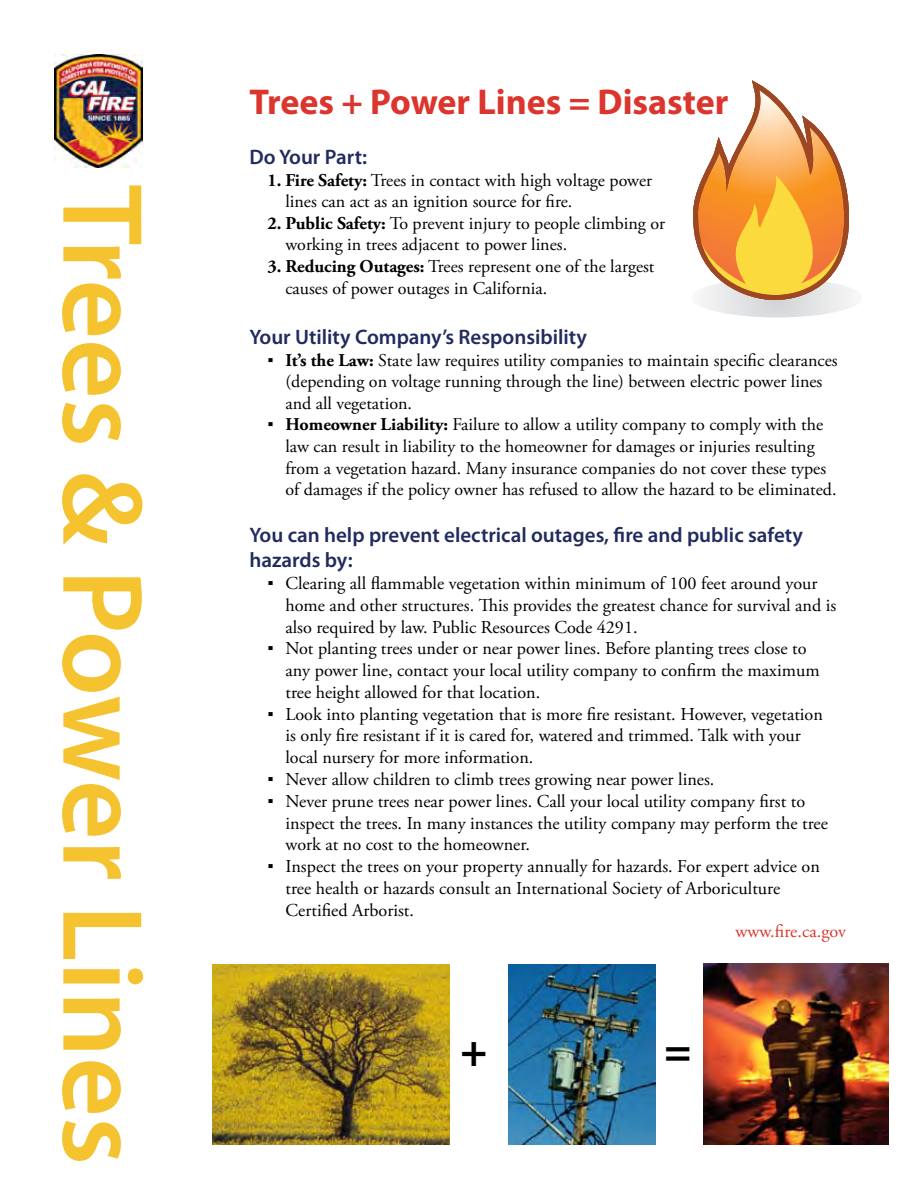
<style>
.page{position:relative;width:918px;height:1188px;background:#fff}
.page>*{position:absolute;margin:0;border:0;box-sizing:border-box;transform-origin:0 0}
.t1{font:600 115.5px "Myriad Pro";color:#f5c230}
.t2{font:700 45px "Myriad Pro";color:#000}
.t3{font:700 36px "Myriad Pro";color:#db352d}
.t4{font:600 21px/25.2px "Myriad Pro";color:#212b5e}
.t5{font:18.15px/21.8px "Adobe Garamond Pro";color:#000}
.t6{font:18.15px "Adobe Garamond Pro";letter-spacing:.005em;color:#db352d}
.t7{font:18px/21.6px "Adobe Garamond Pro";color:#000}
.s1{font-weight:700}
.s2{font-family:"Times New Roman"}
</style>
<div class="page">
<img style="left:54px;top:54px;width:88px;height:114px">
<svg style="left:693px;top:80px;width:160px;height:237px"></svg>
<img style="left:508px;top:964px;width:147px;height:180px">
<img style="left:212px;top:964px;width:238px;height:180px">
<img style="left:704px;top:964px;width:184px;height:180px">
<p class="t1" style="left:176px;top:184px;width:982px;rotate:90deg">Trees &amp; Power Lines</p>
<h1 class="t3" style="left:249px;top:78px;width:481px">Trees + Power Lines = Disaster</h1>
<h2 class="t4" style="left:249px;top:144px;width:119px">Do Your Part:</h2>
<p class="t7" style="left:285px;top:170px;width:368px;text-indent:-18px"><span class="s1">1. Fire Safety:</span> Trees in contact with high voltage power lines can act as an ignition source for fre.</p>
<p class="t7" style="left:285px;top:213px;width:381px;text-indent:-18px"><span class="s1">2. Public Safety:</span> To prevent injury to people climbing or working in trees adjacent to power lines.</p>
<p class="t7" style="left:285px;top:256px;width:371px;text-indent:-18px"><span class="s1">3. Reducing Outages:</span> Trees represent one of the largest causes of power outages in California.</p>
<h2 class="t4" style="left:249px;top:324px;width:339px">Your Utility Company’s Responsibility</h2>
<p class="t7" style="left:285px;top:350px;width:554px;text-indent:-18px"><span class="s2">▪</span> <span class="s1">It’s the Law:</span> State law requires utility companies to maintain specifc clearances (depending on voltage running through the line) between electric power lines and all vegetation.</p>
<p class="t7" style="left:285px;top:415px;width:553px;text-indent:-18px"><span class="s2">▪</span> <span class="s1">Homeowner Liability:</span> Failure to allow a utility company to comply with the law can result in liability to the homeowner for damages or injuries resulting from a vegetation hazard. Many insurance companies do not cover these types of damages if the policy owner has refused to allow the hazard to be eliminated.</p>
<h2 class="t4" style="left:249px;top:522px;width:555px">You can help prevent electrical outages, fre and public safety hazards by:</h2>
<p class="t5" style="left:285px;top:573px;width:552px;text-indent:-18px"><span class="s2">▪</span> Clearing all fammable vegetation within minimum of 100 feet around your home and other structures. Tis provides the greatest chance for survival and is also required by law. Public Resources Code 4291.</p>
<p class="t5" style="left:285px;top:638px;width:536px;text-indent:-18px"><span class="s2">▪</span> Not planting trees under or near power lines. Before planting trees close to any power line, contact your local utility company to confrm the maximum tree height allowed for that location.</p>
<p class="t5" style="left:285px;top:704px;width:539px;text-indent:-18px"><span class="s2">▪</span> Look into planting vegetation that is more fre resistant. However, vegetation is only fre resistant if it is cared for, watered and trimmed. Talk with your local nursery for more information.</p>
<p class="t5" style="left:267px;top:769px;width:448px"><span class="s2">▪</span> Never allow children to climb trees growing near power lines.</p>
<p class="t5" style="left:286px;top:791px;width:544px;text-indent:-18px"><span class="s2">▪</span> Never prune trees near power lines. Call your local utility company frst to inspect the trees. In many instances the utility company may perform the tree work at no cost to the homeowner.</p>
<p class="t5" style="left:286px;top:856px;width:536px;text-indent:-18px"><span class="s2">▪</span> Inspect the trees on your property annually for hazards. For expert advice on tree health or hazards consult an International Society of Arboriculture<br>Certifed Arborist.</p>
<p class="t6" style="left:736px;top:921px;width:112px">www.fre.ca.gov</p>
<p class="t2" style="left:460px;top:1022px;width:28px">+</p>
<p class="t2" style="left:664px;top:1022px;width:28px">=</p>
</div>
